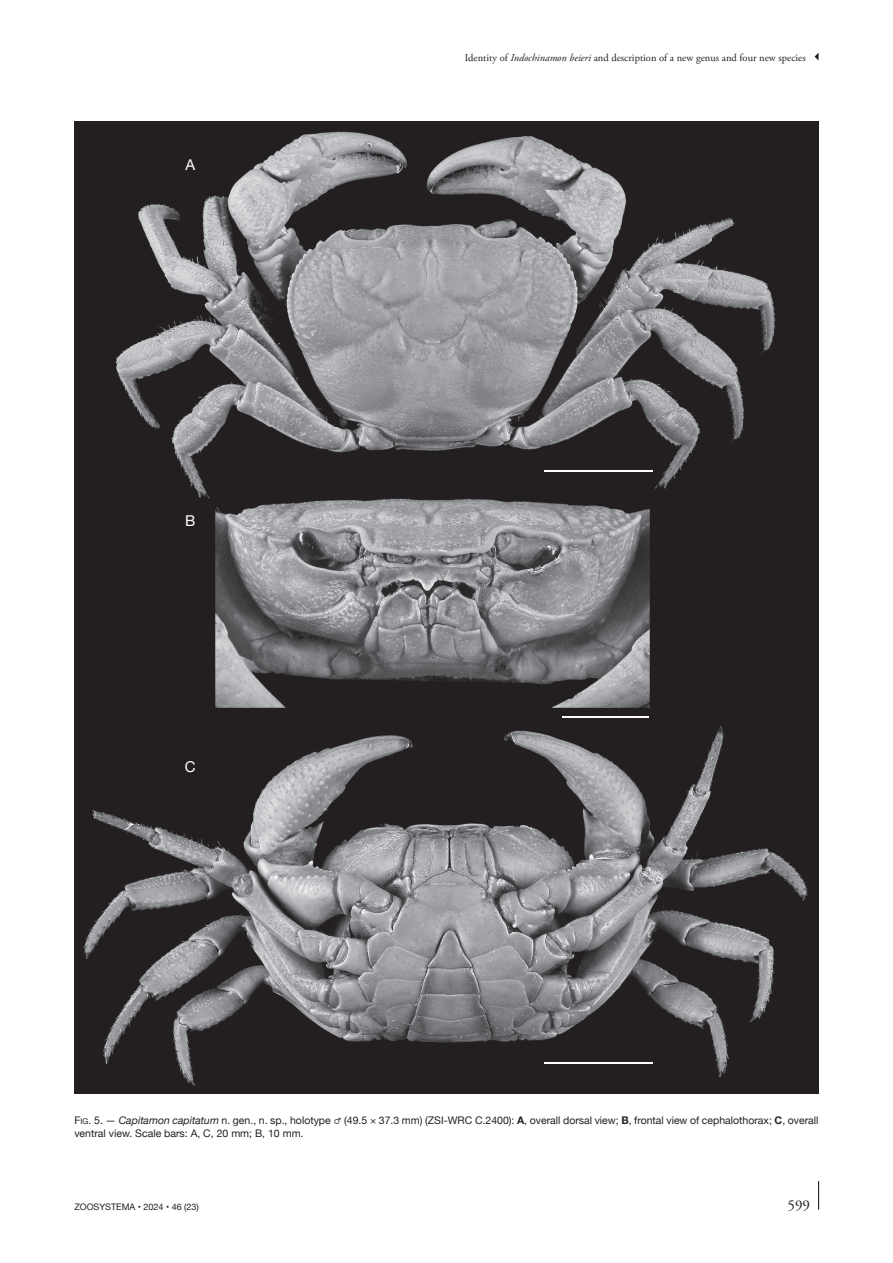
<style>
.page{position:relative;width:893px;height:1263px;background:#fff}
.page>*{position:absolute;margin:0;border:0;box-sizing:border-box;transform-origin:0 0}
.t1{font:15px "Adobe Garamond Pro";color:#231f20}
.t2{font:15px "Helvetica Neue";color:#fff}
.t3{font:10.5px/12.8px "Helvetica Neue";color:#231f20}
.t4{font:10.5px "Adobe Garamond Pro";color:#231f20}
.t5{font:9px "Helvetica Neue";color:#231f20}
.s1{font-style:italic}
.s2{font-style:inherit}
.s3{font-size:7.8px}
.s4{font-weight:700}
</style>
<div class="page">
<svg style="left:818px;top:1181px;width:1px;height:29px"></svg>
<svg style="left:815px;top:53px;width:4px;height:8px"></svg>
<img style="left:74px;top:121px;width:745px;height:972px">
<hr style="left:562px;top:717px;width:87px;height:1px;background:#fff">
<hr style="left:544px;top:470px;width:108px;height:1px;background:#fff">
<hr style="left:544px;top:1062px;width:108px;height:2px;background:#fff">
<h1 class="t2" style="left:185px;top:154px;width:11px">A</h1>
<h1 class="t2" style="left:185px;top:509px;width:12px">B</h1>
<h1 class="t2" style="left:185px;top:756px;width:12px">C</h1>
<p class="t4" style="left:465px;top:51px;width:342px">Identity of <span class="s1">Indochinamon beieri</span> and description of a new genus and four new species</p>
<p class="t3" style="left:74px;top:1115px;width:746px"><span class="s2">F</span><span class="s3">ig</span><span class="s2">. 5</span>. — <span class="s1">Capitamon capitatum</span> n. gen., n. sp., holotype ♂ (49.5 × 37.3 mm) (ZSI-WRC C.2400): <span class="s4">A</span>, overall dorsal view; <span class="s4">B</span>, frontal view of cephalothorax; <span class="s4">C</span>, overall ventral view. Scale bars: A, C, 20 mm; B, 10 mm.</p>
<p class="t5" style="left:74px;top:1200px;width:126px">ZOOSYSTEMA • 2024 • 46 (23)</p>
<h1 class="t1" style="left:788px;top:1196px;width:24px">599</h1>
</div>
